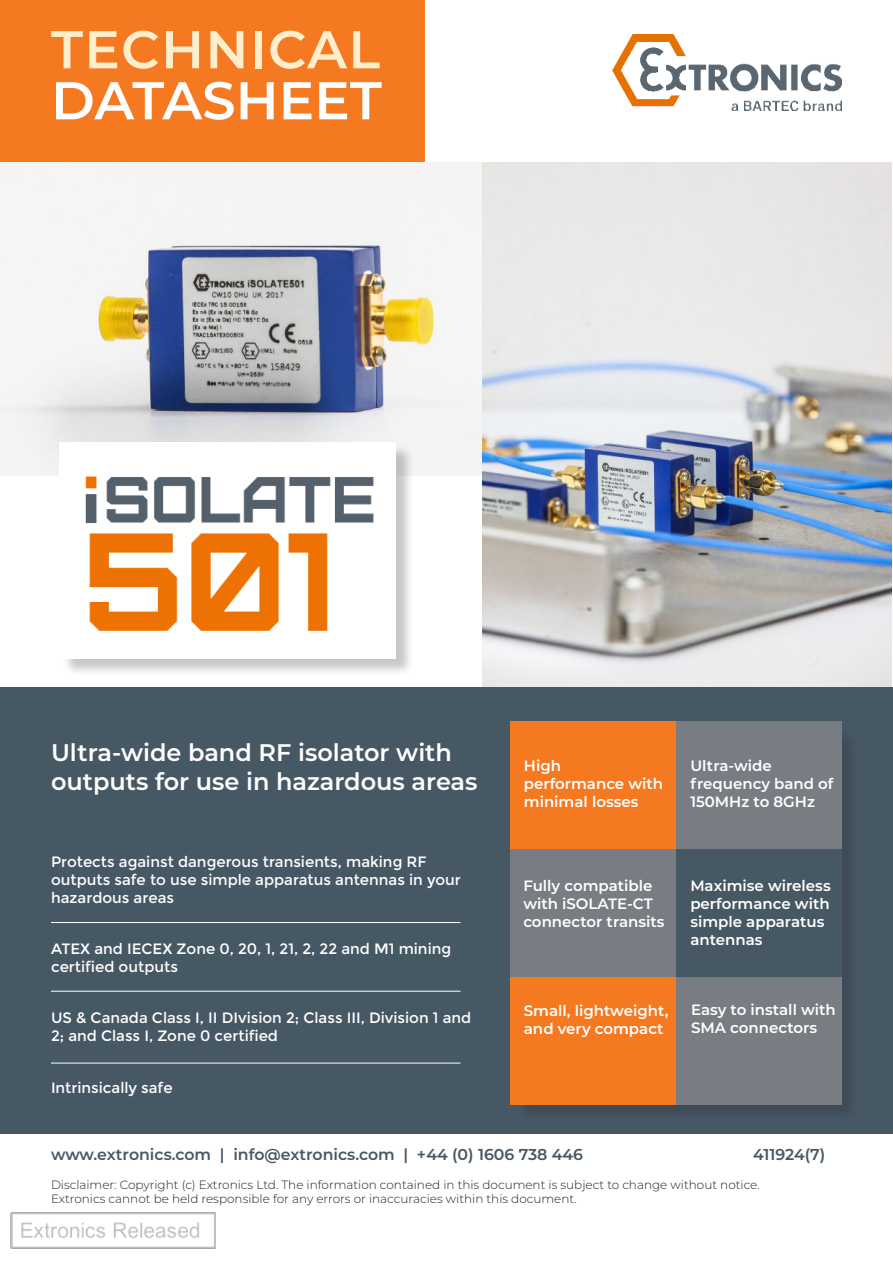
<style>
.page{position:relative;width:893px;height:1263px;background:#fff}
.page>*{position:absolute;margin:0;border:0;box-sizing:border-box;transform-origin:0 0}
.t1{font:600 53.1px "Montserrat";letter-spacing:.025em;color:#feeecc}
.t2{font:600 53.1px "Montserrat";color:#fff}
.t3{font:600 24px/28.8px "Montserrat";color:#fff}
.t4{font:600 15.75px "Montserrat";color:#475865}
.t5{font:15px/18px "Montserrat";color:#fff}
.t6{font:600 15px/18px "Montserrat";color:#fff}
.t7{font:300 12px/14.4px "Montserrat";color:#231f20}
</style>
<div class="page">
<img style="left:612px;top:35px;width:230px;height:75px">
<div style="left:0;top:0;width:424px;height:162px;background:#f47921"></div>
<div style="left:0;top:687px;width:893px;height:446px;background:#475865"></div>
<div style="left:518px;top:729px;width:340px;height:392px;background:#42505a"></div>
<hr style="left:51px;top:922px;width:409px;height:1px;background:#fff">
<hr style="left:51px;top:991px;width:409px;height:1px;background:#fff">
<hr style="left:51px;top:1063px;width:409px;height:1px;background:#fff">
<div style="left:510px;top:722px;width:166px;height:127px;background:#f47921"></div>
<div style="left:510px;top:849px;width:166px;height:128px;background:#787d83"></div>
<div style="left:510px;top:977px;width:166px;height:127px;background:#f47921"></div>
<div style="left:676px;top:722px;width:166px;height:127px;background:#787d83"></div>
<div style="left:676px;top:849px;width:166px;height:128px;background:#475865"></div>
<div style="left:676px;top:977px;width:166px;height:127px;background:#787d83"></div>
<img style="left:0;top:162px;width:483px;height:313px">
<div style="left:62px;top:444px;width:352px;height:233px;background:#231f20;opacity:.25"></div>
<img style="left:60px;top:442px;width:336px;height:216px">
<img style="left:483px;top:162px;width:409px;height:525px">
<img style="left:10px;top:1212px;width:206px;height:37px">
<h1 class="t1" style="left:51px;top:24px;width:331px">TECHNICAL</h1>
<h1 class="t2" style="left:51px;top:75px;width:332px">DATASHEET</h1>
<h2 class="t3" style="left:51px;top:739px;width:428px">Ultra-wide band RF isolator with outputs for use in hazardous areas</h2>
<p class="t5" style="left:51px;top:853px;width:411px">Protects against dangerous transients, making RF outputs safe to use simple apparatus antennas in your hazardous areas</p>
<p class="t5" style="left:51px;top:941px;width:402px">ATEX and IECEX Zone 0, 20, 1, 21, 2, 22 and M1 mining certified outputs</p>
<p class="t5" style="left:51px;top:1010px;width:422px">US &amp; Canada Class I, II DIvision 2; Class III, Division 1 and<br>2; and Class I, Zone 0 certified</p>
<p class="t5" style="left:51px;top:1079px;width:123px">Intrinsically safe</p>
<p class="t6" style="left:524px;top:757px;width:141px">High performance with minimal losses</p>
<p class="t6" style="left:690px;top:757px;width:145px">Ultra-wide frequency band of<br>150MHz to 8GHz</p>
<p class="t6" style="left:523px;top:877px;width:143px">Fully compatible with iSOLATE-CT connector transits</p>
<p class="t6" style="left:690px;top:877px;width:142px">Maximise wireless performance with simple apparatus antennas</p>
<p class="t6" style="left:524px;top:1002px;width:146px">Small, lightweight, and very compact</p>
<p class="t6" style="left:691px;top:1001px;width:146px">Easy to install with<br>SMA connectors</p>
<p class="t4" style="left:51px;top:1148px;width:534px">www.extronics.com | info@extronics.com | +44 (0) 1606 738 446</p>
<p class="t4" style="left:753px;top:1148px;width:74px">411924(7)</p>
<p class="t7" style="left:51px;top:1178px;width:710px">Disclaimer: Copyright (c) Extronics Ltd. The information contained in this document is subject to change without notice.<br>Extronics cannot be held responsible for any errors or inaccuracies within this document.</p>
</div>
